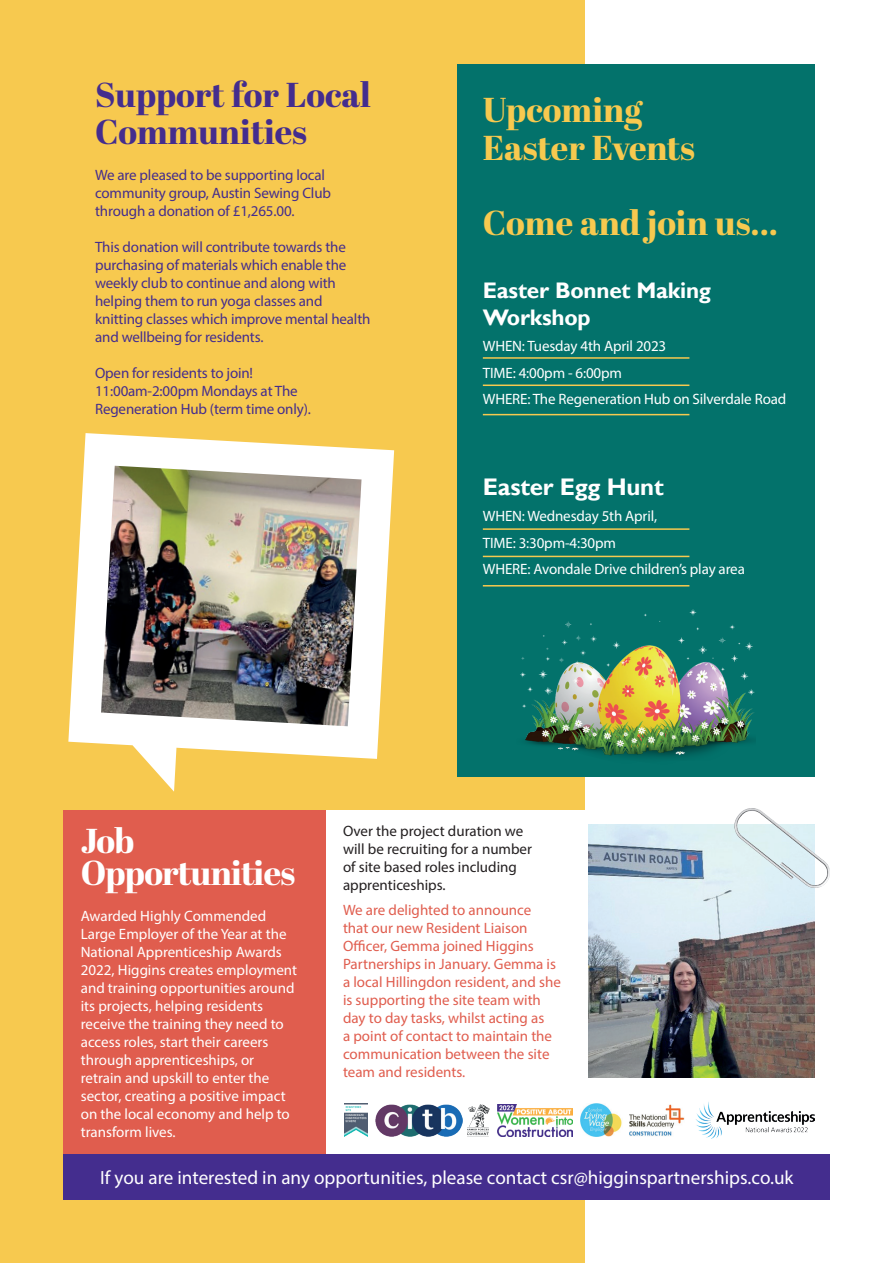
<style>
.page{position:relative;width:893px;height:1263px;background:#fff}
.page>*{position:absolute;margin:0;border:0;box-sizing:border-box;transform-origin:0 0}
.t1{font:800 34.5px/37.5px "Abril Display";color:#f7c94f}
.t2{font:800 34.5px/37.5px "Abril Display";color:#442d8e}
.t3{font:800 34.5px/31.5px "Abril Display";letter-spacing:-.02em;color:#fff}
.t4{font:700 24px "Gill Sans";letter-spacing:-.01em;color:#fff}
.t5{font:700 22.5px/27px "Gill Sans";letter-spacing:-.01em;color:#fff}
.t6{font:19.2px "Myriad Pro";color:#fff}
.t7{font:15px/18px "Myriad Pro";color:#fff}
.t8{font:15px/18px "Myriad Pro";letter-spacing:-.01em;color:#442d8e}
.t9{font:15px/18px "Myriad Pro";color:#e05d4e}
.t10{font:15px/18px "Myriad Pro";color:#231f20}
</style>
<div class="page">
<div style="left:0;top:0;width:584px;height:1263px;background:#f7c94f"></div>
<div style="left:326px;top:810px;width:503px;height:389px;background:#fff"></div>
<div style="left:64px;top:810px;width:262px;height:389px;background:#e05d4e"></div>
<div style="left:64px;top:1154px;width:766px;height:45px;background:#442d8e"></div>
<img style="left:696px;top:1102px;width:119px;height:36px">
<img style="left:376px;top:1104px;width:86px;height:33px">
<img style="left:344px;top:1104px;width:24px;height:33px">
<img style="left:497px;top:1104px;width:76px;height:32px">
<img style="left:467px;top:1104px;width:23px;height:32px">
<img style="left:580px;top:1104px;width:42px;height:33px">
<img style="left:629px;top:1104px;width:56px;height:32px">
<img style="left:588px;top:825px;width:227px;height:252px">
<img style="left:734px;top:808px;width:93px;height:77px">
<div style="left:457px;top:64px;width:358px;height:712px;background:#03726b"></div>
<hr style="left:483px;top:357px;width:206px;height:2px;background:#f7c94f">
<hr style="left:483px;top:384px;width:206px;height:2px;background:#f7c94f">
<hr style="left:483px;top:414px;width:206px;height:1px;background:#f7c94f">
<hr style="left:483px;top:528px;width:206px;height:2px;background:#f7c94f">
<hr style="left:483px;top:556px;width:206px;height:1px;background:#f7c94f">
<hr style="left:483px;top:585px;width:206px;height:1px;background:#f7c94f">
<img style="left:516px;top:585px;width:239px;height:196px">
<img style="left:68px;top:433px;width:326px;height:359px">
<h1 class="t2" style="left:95px;top:78px;width:277px">Support for Local<br>Communities</h1>
<p class="t8" style="left:95px;top:166px;width:237px">We are pleased to be supporting local community group, Austin Sewing Club through a donation of £1,265.00.</p>
<p class="t8" style="left:95px;top:238px;width:277px">This donation will contribute towards the purchasing of materials which enable the weekly club to continue and along with helping them to run yoga classes and knitting classes which improve mental health and wellbeing for residents.</p>
<p class="t8" style="left:95px;top:364px;width:217px">Open for residents to join!<br>11:00am-2:00pm Mondays at The<br>Regeneration Hub (term time only).</p>
<h1 class="t1" style="left:483px;top:93px;width:214px">Upcoming<br>Easter Events</h1>
<h1 class="t1" style="left:483px;top:206px;width:297px">Come and join us...</h1>
<h3 class="t5" style="left:483px;top:277px;width:230px">Easter Bonnet Making<br>Workshop</h3>
<p class="t7" style="left:483px;top:333px;width:305px;line-height:26.5px">WHEN: Tuesday 4th April 2023<br>TIME: 4:00pm - 6:00pm<br>WHERE: The Regeneration Hub on Silverdale Road</p>
<h2 class="t4" style="left:483px;top:472px;width:182px">Easter Egg Hunt</h2>
<p class="t7" style="left:483px;top:503px;width:264px;line-height:26.5px">WHEN: Wednesday 5th April,<br>TIME: 3:30pm-4:30pm<br>WHERE: Avondale Drive children’s play area</p>
<p class="t10" style="left:343px;top:822px;width:191px">Over the project duration we will be recruiting for a number of site based roles including apprenticeships.</p>
<p class="t9" style="left:343px;top:901px;width:219px">We are delighted to announce<br>that our new Resident Liaison<br>Officer, Gemma joined Higgins<br>Partnerships in January. Gemma is a local Hillingdon resident, and she is supporting the site team with day to day tasks, whilst acting as<br>a point of contact to maintain the communication between the site team and residents.</p>
<h1 class="t3" style="left:81px;top:827px;width:216px">Job<br>Opportunities</h1>
<p class="t7" style="left:81px;top:906px;width:218px">Awarded Highly Commended<br>Large Employer of the Year at the<br>National Apprenticeship Awards<br>2022, Higgins creates employment and training opportunities around its projects, helping residents receive the training they need to access roles, start their careers through apprenticeships, or retrain and upskill to enter the sector, creating a positive impact on the local economy and help to transform lives.</p>
<p class="t6" style="left:100px;top:1165px;width:695px">If you are interested in any opportunities, please contact csr@higginspartnerships.co.uk</p>
</div>
